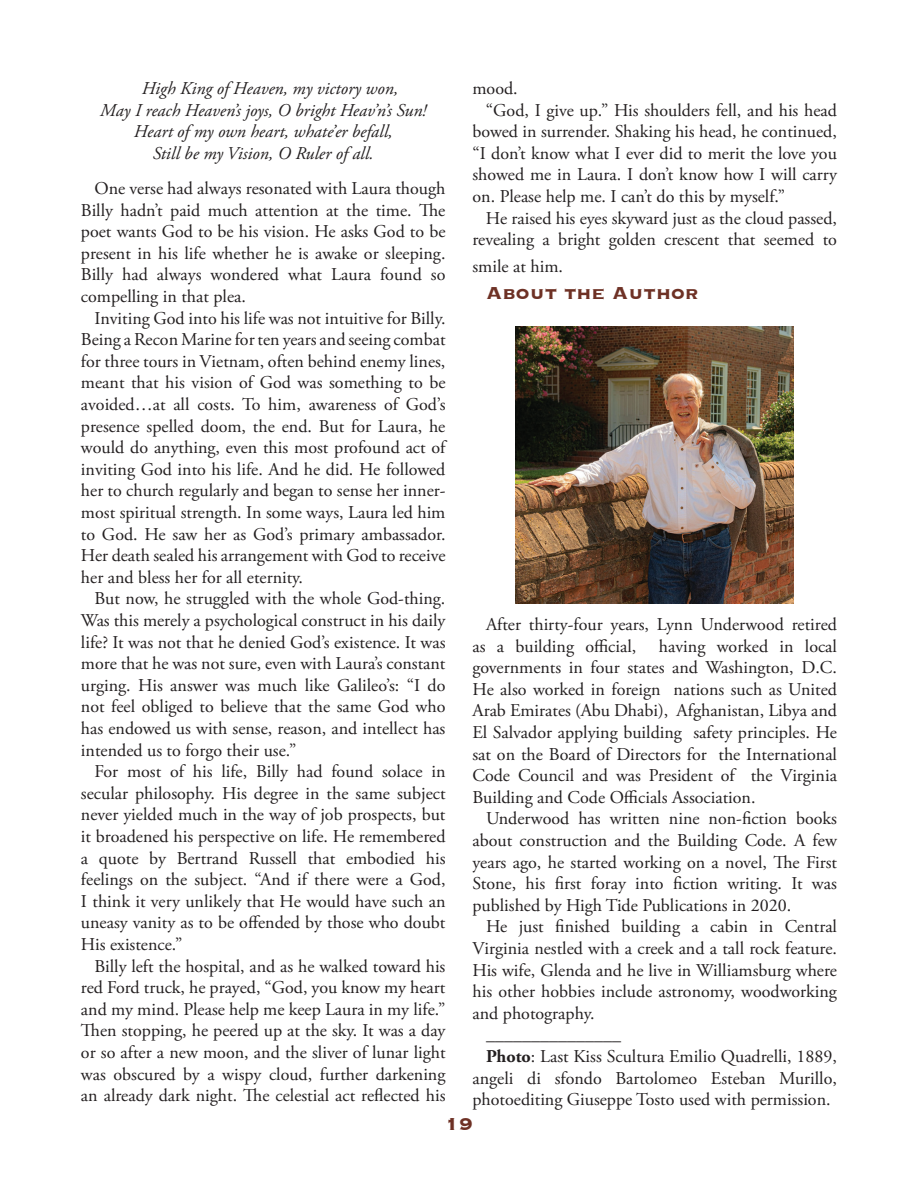
<style>
.page{position:relative;width:918px;height:1188px;background:#fff}
.page>*{position:absolute;margin:0;border:0;box-sizing:border-box;transform-origin:0 0}
.t1{font:700 22.5px "Copperplate";color:#6e3125}
.t2{font:18px/21.6px "Adobe Garamond Pro";color:#231f20;text-align:justify}
.t3{font:italic 18px "Adobe Garamond Pro";color:#231f20}
.s1{font-weight:700}
</style>
<div class="page">
<img style="left:516px;top:326px;width:278px;height:277px">
<p class="t3" style="left:142px;top:78px;width:258px">High King of Heaven, my victory won,</p>
<p class="t3" style="left:100px;top:99px;width:327px">May I reach Heaven’s joys, O bright Heav’n’s Sun!</p>
<p class="t3" style="left:134px;top:121px;width:260px">Heart of my own heart, whate’er befall,</p>
<p class="t3" style="left:153px;top:142px;width:222px">Still be my Vision, O Ruler of all.</p>
<p class="t2" style="left:81px;top:178px;width:366px;text-indent:14px">One verse had always resonated with Laura though Billy hadn’t paid much attention at the time. The poet wants God to be his vision. He asks God to be present in his life whether he is awake or sleeping.<br>Billy had always wondered what Laura found so compelling in that plea.</p>
<p class="t2" style="left:81px;top:308px;width:366px;text-indent:14px">Inviting God into his life was not intuitive for Billy.<br>Being a Recon Marine for ten years and seeing combat for three tours in Vietnam, often behind enemy lines, meant that his vision of God was something to be avoided…at all costs. To him, awareness of God’s presence spelled doom, the end. But for Laura, he would do anything, even this most profound act of inviting God into his life. And he did. He followed her to church regularly and began to sense her inner&shy;most spiritual strength. In some ways, Laura led him to God. He saw her as God’s primary ambassador.<br>Her death sealed his arrangement with God to receive her and bless her for all eternity.</p>
<p class="t2" style="left:81px;top:588px;width:366px;text-indent:14px">But now, he struggled with the whole God-thing.<br>Was this merely a psychological construct in his daily life? It was not that he denied God’s existence. It was more that he was not sure, even with Laura’s constant urging. His answer was much like Galileo’s: “I do not feel obliged to believe that the same God who has endowed us with sense, reason, and intellect has intended us to forgo their use.”</p>
<p class="t2" style="left:81px;top:761px;width:366px;text-indent:14px">For most of his life, Billy had found solace in secular philosophy. His degree in the same subject never yielded much in the way of job prospects, but it broadened his perspective on life. He remembered a quote by Bertrand Russell that embodied his feelings on the subject. “And if there were a God, I think it very unlikely that He would have such an uneasy vanity as to be offended by those who doubt His existence.”</p>
<p class="t2" style="left:81px;top:956px;width:366px;text-indent:14px">Billy left the hospital, and as he walked toward his red Ford truck, he prayed, “God, you know my heart and my mind. Please help me keep Laura in my life.” Then stopping, he peered up at the sky. It was a day or so after a new moon, and the sliver of lunar light was obscured by a wispy cloud, further darkening an already dark night. The celestial act reflected his</p>
<p class="t2" style="left:472px;top:78px;width:47px">mood.</p>
<p class="t2" style="left:486px;top:100px;width:353px">“God, I give up.” His shoulders fell, and his head</p>
<p class="t2" style="left:472px;top:121px;width:366px">bowed in surrender. Shaking his head, he continued,</p>
<p class="t2" style="left:472px;top:143px;width:366px">“I don’t know what I ever did to merit the love you</p>
<p class="t2" style="left:472px;top:165px;width:366px">showed me in Laura. I don’t know how I will carry</p>
<p class="t2" style="left:472px;top:186px;width:314px">on. Please help me. I can’t do this by myself.”</p>
<p class="t2" style="left:486px;top:208px;width:353px">He raised his eyes skyward just as the cloud passed,</p>
<p class="t2" style="left:472px;top:229px;width:366px">revealing a bright golden crescent that seemed to</p>
<p class="t2" style="left:472px;top:256px;width:92px">smile at him.</p>
<p class="t1" style="left:486px;top:278px;width:214px">About the Author</p>
<p class="t2" style="left:472px;top:614px;width:366px;text-indent:14px">After thirty-four years, Lynn Underwood retired as a building official,</p>
<p class="t2" style="left:472px;top:636px;width:366px;text-indent:186px">having worked in local governments in four states and Washington, D.C.<br>He also worked in foreign nations such as United Arab Emirates (Abu Dhabi), Afghanistan, Libya and El Salvador applying building safety principles. He sat on the Board of Directors for the International Code Council and was President of the Virginia Building and Code Officials Association.</p>
<p class="t2" style="left:472px;top:809px;width:366px;text-indent:14px">Underwood has written nine non-fiction books about construction and the Building Code. A few years ago, he started working on a novel, The First Stone, his first foray into fiction writing. It was published by High Tide Publications in 2020.</p>
<p class="t2" style="left:486px;top:917px;width:353px">He just finished building a cabin in Central</p>
<p class="t2" style="left:472px;top:938px;width:366px">Virginia nestled with a creek and a tall rock feature.</p>
<p class="t2" style="left:472px;top:960px;width:366px">His wife, Glenda and he live in Williamsburg where</p>
<p class="t2" style="left:472px;top:981px;width:366px">his other hobbies include astronomy, woodworking</p>
<p class="t2" style="left:472px;top:1003px;width:124px">and photography.</p>
<p class="t2" style="left:486px;top:1025px;width:136px">_______________</p>
<p class="t2" style="left:486px;top:1046px;width:352px"><span class="s1">Photo</span>: Last Kiss Scultura Emilio Quadrelli, 1889,</p>
<p class="t2" style="left:472px;top:1068px;width:366px">angeli di sfondo Bartolomeo Esteban Murillo,</p>
<p class="t2" style="left:472px;top:1089px;width:360px">photoediting Giuseppe Tosto used with permission.</p>
<p class="t1" style="left:445px;top:1109px;width:29px">19</p>
</div>
